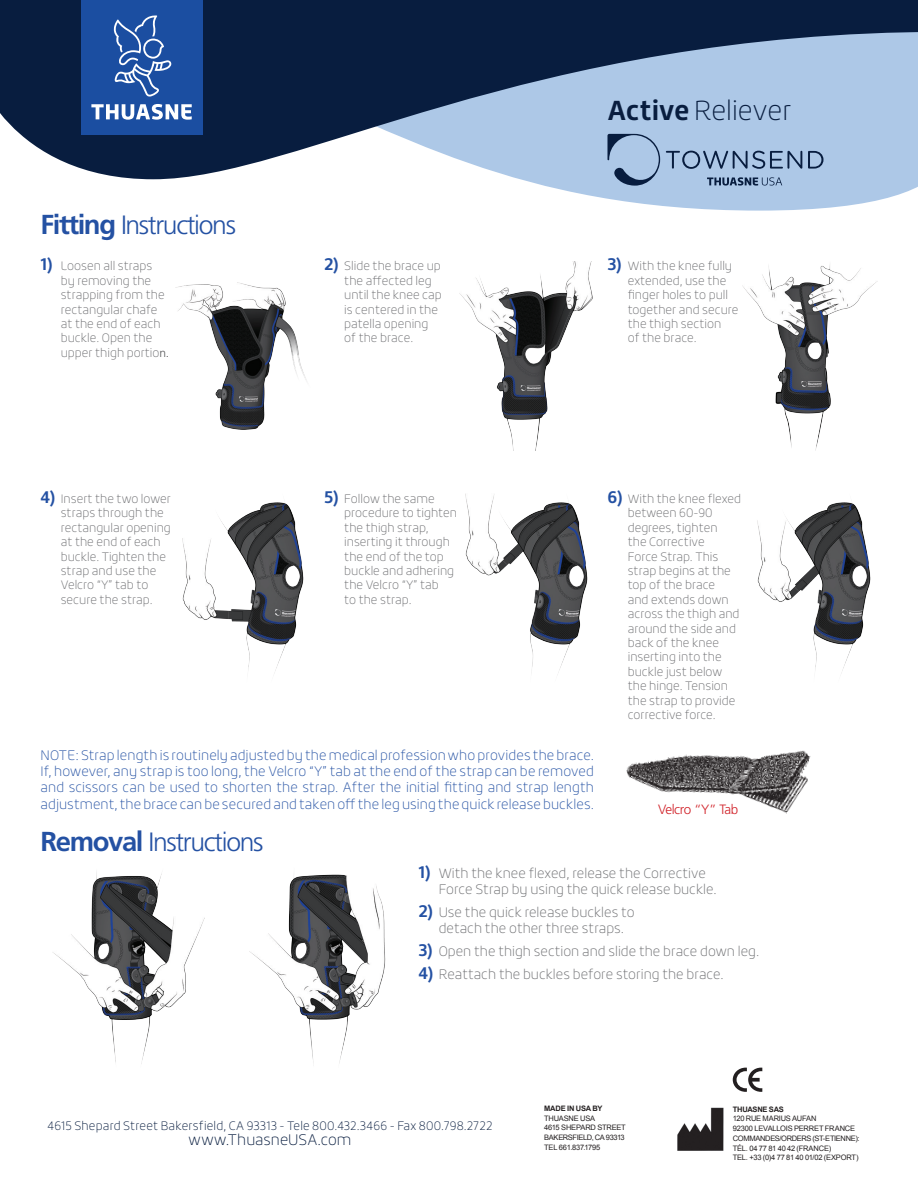
<style>
.page{position:relative;width:918px;height:1188px;background:#fff}
.page>*{position:absolute;margin:0;border:0;box-sizing:border-box;transform-origin:0 0}
.t1{font:100 27px "Roihu";color:#081d3f}
.t2{font:300 26.55px "Frutiger LT Std";letter-spacing:-.05em;color:#2451a3}
.t3{font:100 15px "Roihu";color:#081d3f}
.Instruction_Brief{font:100 13.5px/16.2px "Roihu";letter-spacing:.01em;color:#2451a3;text-align:justify}
.t4{font:100 13.5px/16.2px "Roihu";color:#6c6d70}
.Body{font:300 13.5px "Frutiger LT Std";letter-spacing:-.03em;color:#d1232a}
.t5{font:100 12px/14.4px "Roihu";color:#6c6d70}
.t6{font:100 12px "Roihu";letter-spacing:.01em;color:#081d3f}
.t7{font:7.5px/9.8px "Arial";letter-spacing:-.03em;color:#231f20}
.t8{font:700 7.5px "Arial";letter-spacing:-.03em;color:#231f20}
.s1{font-weight:700;font-size:27.45px}
.s2{font-weight:700}
.s3{font-weight:700;font-size:16.5px;color:#2451a3}
.s4{font-family:"Frutiger LT Std";font-weight:300;color:#57585a}
</style>
<div class="page">
<svg style="left:143px;top:179px;width:775px;height:32px"></svg>
<svg style="left:0;top:0;width:918px;height:179px;background:#586d8c"></svg>
<svg style="left:733px;top:1068px;width:29px;height:24px"></svg>
<img style="left:677px;top:1107px;width:47px;height:44px">
<div style="left:81px;top:0;width:121px;height:135px;background:#1b4ea1"></div>
<svg style="left:91px;top:104px;width:101px;height:16px"></svg>
<svg style="left:113px;top:15px;width:59px;height:82px"></svg>
<svg style="left:707px;top:177px;width:75px;height:9px"></svg>
<svg style="left:607px;top:134px;width:53px;height:52px;background:#8aa4c4"></svg>
<svg style="left:666px;top:151px;width:136px;height:18px;background:#819aba"></svg>
<svg style="left:808px;top:151px;width:16px;height:18px"></svg>
<img style="left:176px;top:283px;width:131px;height:146px">
<img style="left:459px;top:261px;width:134px;height:189px">
<img style="left:742px;top:265px;width:136px;height:185px">
<img style="left:182px;top:502px;width:122px;height:171px">
<img style="left:466px;top:494px;width:121px;height:179px">
<img style="left:757px;top:502px;width:114px;height:171px">
<img style="left:250px;top:874px;width:135px;height:189px">
<img style="left:52px;top:872px;width:153px;height:192px">
<img style="left:626px;top:750px;width:185px;height:64px">
<p class="t2" style="left:40px;top:210px;width:197px"><span class="s1">Fitting</span> Instructions</p>
<h1 class="t1" style="left:608px;top:95px;width:186px"><span class="s2">Active</span> Reliever</h1>
<p class="t5" style="left:61px;top:259px;width:110px;text-indent:-20px"><span class="s3">1)</span> Loosen all straps by removing the strapping from the rectangular chafe at the end of each buckle. Open the upper thigh portio<span class="s4">n.</span></p>
<p class="t5" style="left:344px;top:259px;width:99px;text-indent:-20px"><span class="s3">2)</span> Slide the brace up the affected leg until the knee cap is centered in the patella opening of the brace.</p>
<p class="t5" style="left:628px;top:259px;width:112px;text-indent:-20px"><span class="s3">3)</span> With the knee fully extended, use the finger holes to pull together and secure the thigh section<br>of the brace.</p>
<p class="t5" style="left:61px;top:492px;width:112px;text-indent:-20px"><span class="s3">4)</span> Insert the two lower straps through the rectangular opening at the end of each buckle. Tighten the strap and use the<br>Velcro “Y” tab to secure the strap.</p>
<p class="t5" style="left:344px;top:492px;width:114px;text-indent:-20px"><span class="s3">5)</span> Follow the same procedure to tighten the thigh strap, inserting it through the end of the top buckle and adhering the Velcro “Y” tab<br>to the strap.</p>
<p class="t5" style="left:628px;top:492px;width:115px;text-indent:-20px"><span class="s3">6)</span> With the knee flexed between 60-90 degrees, tighten<br>the Corrective<br>Force Strap. This strap begins at the top of the brace<br>and extends down across the thigh and around the side and back of the knee inserting into the buckle just below the hinge. Tension the strap to provide corrective force.</p>
<p class="Instruction_Brief" style="left:40px;top:747px;width:555px">NOTE: Strap length is routinely adjusted by the medical profession who provides the brace.<br>If, however, any strap is too long, the Velcro “Y” tab at the end of the strap can be removed and scissors can be used to shorten the strap. After the initial fitting and strap length adjustment, the brace can be secured and taken off the leg using the quick release buckles.</p>
<p class="t2" style="left:40px;top:827px;width:224px"><span class="s1">Removal</span> Instructions</p>
<p class="Body" style="left:658px;top:801px;width:82px">Velcro “Y” Tab</p>
<p class="t4" style="left:439px;top:865px;width:280px;text-indent:-20px"><span class="s3">1)</span> With the knee flexed, release the Corrective<br>Force Strap by using the quick release buckle.</p>
<p class="t4" style="left:439px;top:904px;width:197px;text-indent:-20px"><span class="s3">2)</span> Use the quick release buckles to detach the other three straps.</p>
<p class="t4" style="left:418px;top:943px;width:342px"><span class="s3">3)</span> Open the thigh section and slide the brace down leg.</p>
<p class="t4" style="left:418px;top:966px;width:307px"><span class="s3">4)</span> Reattach the buckles before storing the brace.</p>
<p class="t6" style="left:47px;top:1118px;width:447px">4615 Shepard Street Bakersfield, CA 93313 - Tele 800.432.3466 - Fax 800.798.2722</p>
<p class="t3" style="left:189px;top:1131px;width:164px">www.ThuasneUSA.com</p>
<p class="t8" style="left:544px;top:1103px;width:60px">MADE IN USA BY</p>
<p class="t7" style="left:544px;top:1113px;width:83px">THUASNE USA<br>4615 SHEPARD STREET<br>BAKERSFIELD, CA 93313<br>TEL 661.837.1795</p>
<p class="t8" style="left:733px;top:1104px;width:53px">THUASNE SAS</p>
<p class="t7" style="left:733px;top:1114px;width:128px">120 RUE MARIUS AUFAN<br>92300 LEVALLOIS PERRET FRANCE<br>COMMANDES/ORDERS (ST-ETIENNE):<br>TÉL. 04 77 81 40 42 (FRANCE)<br>TEL. +33 (0)4 77 81 40 01/02 (EXPORT)</p>
</div>
